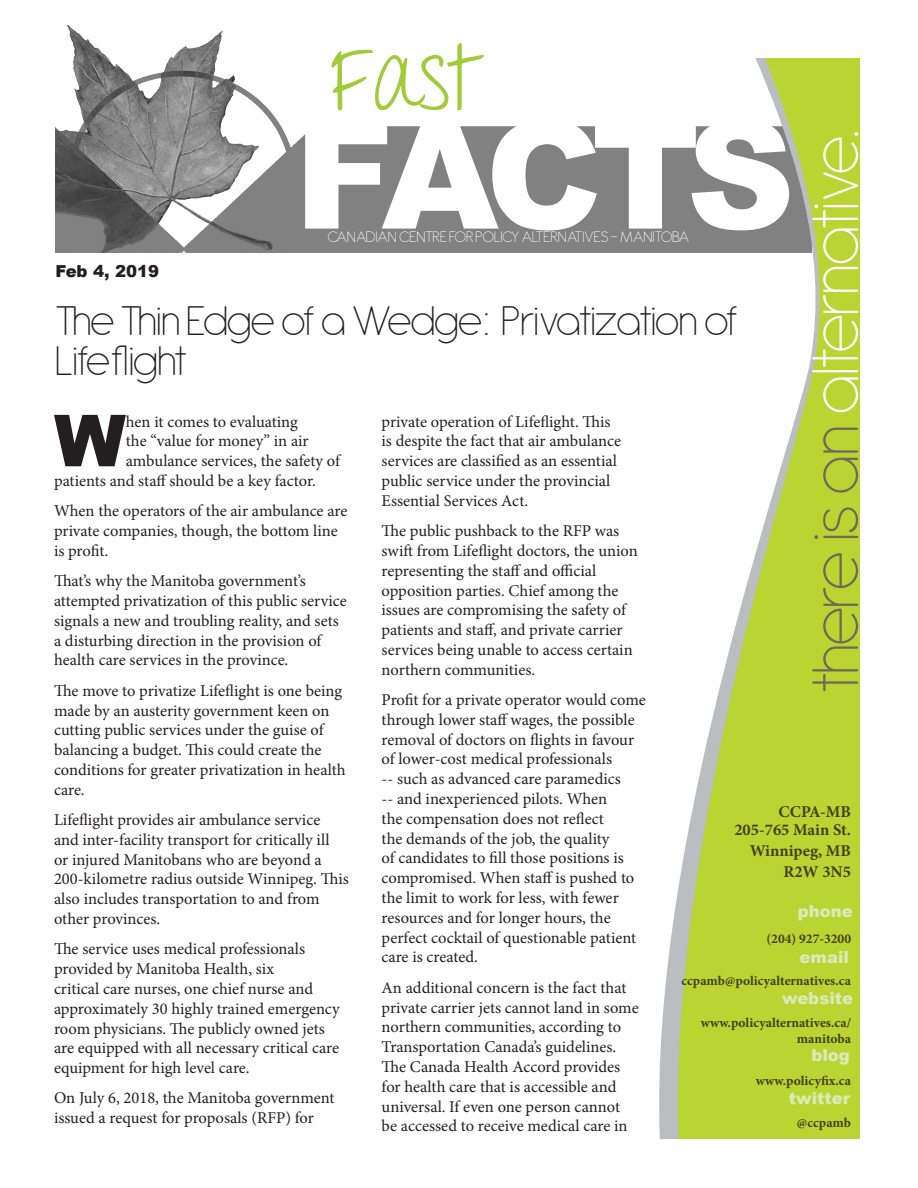
<style>
.page{position:relative;width:918px;height:1188px;background:#fff}
.page>*{position:absolute;margin:0;border:0;box-sizing:border-box;transform-origin:0 0}
.t1{font:900 150px "Arial";letter-spacing:-.085em;color:#fff}
.t2{font:90px "Throw My Hands Upinthe Air";color:#a1cc3a}
.t3{font:200 72px "Antipasto";letter-spacing:-.04em;color:#fff}
.t4{font:900 71.85px "Arial";color:#231f20}
.HEADLINE{font:200 45px/40.5px "Antipasto";letter-spacing:-.04em;color:#231f20}
.t5{font:16.5px/19.8px "Minion Pro";color:#231f20}
.t6{font:200 16.5px "Antipasto";color:#fff}
.t7{font:700 16.5px/21px "Minion Pro";color:#40411e;text-align:right}
.t8{font:900 16.5px "Arial";color:#dceab8}
.t9{font:900 16.5px "Arial";color:#231f20}
.t10{font:700 13.5px/16.5px "Minion Pro";color:#40411e;text-align:right}
.s1{color:#6e6c59}
</style>
<div class="page">
<img style="left:55px;top:25px;width:593px;height:228px">
<svg style="left:648px;top:126px;width:14px;height:1012px"></svg>
<svg style="left:662px;top:58px;width:198px;height:1080px;fill:#bad432"></svg>
<p class="t2" style="left:329px;top:25px;width:151px">Fast</p>
<p class="t1" style="left:294px;top:66px;width:502px">FACTS</p>
<p class="t6" style="left:328px;top:227px;width:363px">CANADIAN CENTRE FOR POLICY ALTERNATIVES - MANITOBA</p>
<p class="t3" style="left:794px;top:693px;width:566px;rotate:-90deg"><span class="s1">there is an</span> alternative.</p>
<p class="t9" style="left:55px;top:259px;width:105px">Feb 4, 2019</p>
<p class="HEADLINE" style="left:55px;top:301px;width:684px">The Thin Edge of a Wedge: Privatization of<br>Lifeflight</p>
<p class="t4" style="left:54px;top:388px;width:73px">W</p>
<p class="t5" style="left:126px;top:412px;width:174px">hen it comes to evaluating</p>
<p class="t5" style="left:382px;top:412px;width:241px">private operation of Lifeflight. This is despite the fact that air ambulance services are classified as an essential public service under the provincial Essential Services Act.</p>
<p class="t5" style="left:382px;top:521px;width:258px">The public pushback to the RFP was swift from Lifeflight doctors, the union representing the staff and official opposition parties. Chief among the issues are compromising the safety of patients and staff, and private carrier services being unable to access certain northern communities.</p>
<p class="t5" style="left:382px;top:690px;width:266px">Profit for a private operator would come through lower staff wages, the possible removal of doctors on flights in favour of lower-cost medical professionals<br>-- such as advanced care paramedics<br>-- and inexperienced pilots. When<br>the compensation does not reflect<br>the demands of the job, the quality<br>of candidates to fill those positions is compromised. When staff is pushed to the limit to work for less, with fewer resources and for longer hours, the perfect cocktail of questionable patient care is created.</p>
<p class="t5" style="left:382px;top:978px;width:259px">An additional concern is the fact that private carrier jets cannot land in some northern communities, according to Transportation Canada’s guidelines.<br>The Canada Health Accord provides for health care that is accessible and universal. If even one person cannot be accessed to receive medical care in</p>
<p class="t5" style="left:126px;top:431px;width:184px">the “value for money” in air</p>
<p class="t5" style="left:126px;top:451px;width:216px">ambulance services, the safety of</p>
<p class="t5" style="left:54px;top:471px;width:263px">patients and staff should be a key factor.</p>
<p class="t5" style="left:54px;top:501px;width:295px">When the operators of the air ambulance are private companies, though, the bottom line is profit.</p>
<p class="t5" style="left:54px;top:571px;width:294px">That’s why the Manitoba government’s attempted privatization of this public service signals a new and troubling reality, and sets a disturbing direction in the provision of health care services in the province.</p>
<p class="t5" style="left:54px;top:681px;width:293px">The move to privatize Lifeflight is one being made by an austerity government keen on cutting public services under the guise of balancing a budget. This could create the conditions for greater privatization in health care.</p>
<p class="t5" style="left:54px;top:810px;width:296px">Lifeflight provides air ambulance service and inter-facility transport for critically ill<br>or injured Manitobans who are beyond a 200-kilometre radius outside Winnipeg. This also includes transportation to and from other provinces.</p>
<p class="t5" style="left:54px;top:939px;width:287px">The service uses medical professionals provided by Manitoba Health, six<br>critical care nurses, one chief nurse and approximately 30 highly trained emergency room physicians. The publicly owned jets are equipped with all necessary critical care equipment for high level care.</p>
<p class="t5" style="left:54px;top:1088px;width:282px">On July 6, 2018, the Manitoba government issued a request for proposals (RFP) for</p>
<p class="t7" style="left:779px;top:801px;width:74px">CCPA-MB</p>
<p class="t7" style="left:734px;top:819px;width:118px">205-765 Main St.</p>
<p class="t7" style="left:750px;top:840px;width:103px">Winnipeg, MB<br>R2W 3N5</p>
<p class="t8" style="left:798px;top:899px;width:57px">phone</p>
<p class="t10" style="left:767px;top:930px;width:86px">(204) 927-3200</p>
<p class="t10" style="left:681px;top:972px;width:171px">ccpamb@policyalternatives.ca</p>
<p class="t10" style="left:701px;top:1014px;width:152px">www.policyalternatives.ca/ manitoba</p>
<p class="t10" style="left:756px;top:1073px;width:97px">www.policyfix.ca</p>
<p class="t10" style="left:797px;top:1115px;width:56px">@ccpamb</p>
<p class="t8" style="left:800px;top:945px;width:51px">email</p>
<p class="t8" style="left:782px;top:986px;width:73px">website</p>
<p class="t8" style="left:811px;top:1043px;width:40px">blog</p>
<p class="t8" style="left:789px;top:1086px;width:63px">twitter</p>
</div>
